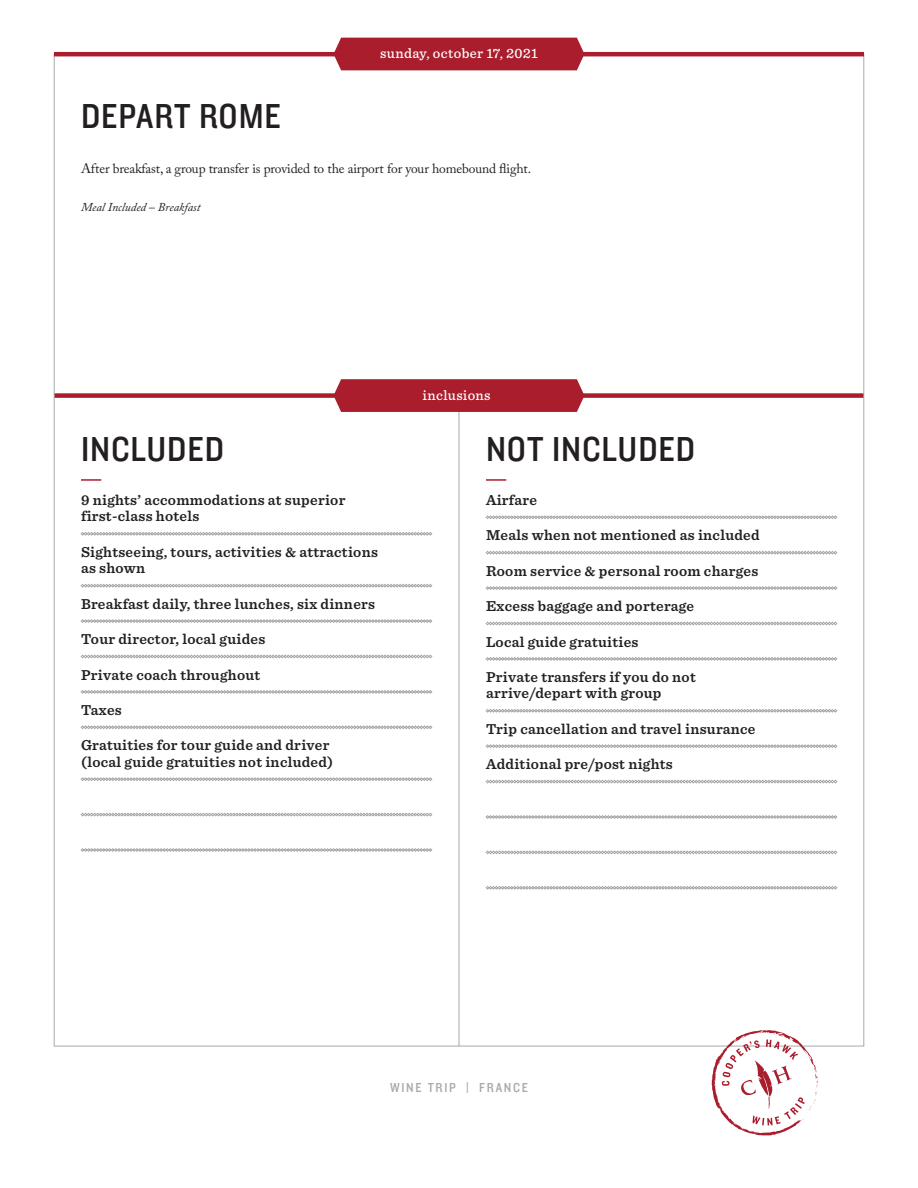
<style>
.page{position:relative;width:918px;height:1188px;background:#fff}
.page>*{position:absolute;margin:0;border:0;box-sizing:border-box;transform-origin:0 0}
.Headline{font:36px "Knockout HTF30 Junior Welterwt";letter-spacing:.025em;color:#231f20}
.List{font:600 15px/16.5px "Sentinel";letter-spacing:.02em;color:#231f20}
.Date__reversed{font:500 14.25px "Sentinel";letter-spacing:.025em;color:#fff}
.Body{font:13.5px "Adobe Caslon Pro";letter-spacing:-.01em;color:#231f20}
.t1{font:13.5px "Knockout HTF30 Junior Welterwt";letter-spacing:.13em;color:#a8a9ad}
.Body-2{font:italic 12px "Adobe Caslon Pro";color:#231f20}
</style>
<div class="page">
<svg style="left:712px;top:1030px;width:106px;height:106px"></svg>
<div style="left:334px;top:38px;width:250px;height:32px;background:#aa1d2d"></div>
<hr style="left:54px;top:52px;width:810px;height:4px;background:#aa1d2d">
<svg style="left:81px;top:532px;width:351px;height:3px"></svg>
<svg style="left:81px;top:584px;width:351px;height:3px"></svg>
<svg style="left:81px;top:619px;width:351px;height:4px"></svg>
<svg style="left:81px;top:655px;width:351px;height:3px"></svg>
<svg style="left:81px;top:690px;width:351px;height:4px"></svg>
<svg style="left:81px;top:726px;width:351px;height:3px"></svg>
<svg style="left:81px;top:778px;width:351px;height:3px"></svg>
<svg style="left:81px;top:813px;width:351px;height:3px"></svg>
<svg style="left:81px;top:848px;width:351px;height:4px"></svg>
<svg style="left:486px;top:516px;width:351px;height:3px"></svg>
<svg style="left:486px;top:551px;width:351px;height:3px"></svg>
<svg style="left:486px;top:586px;width:351px;height:4px"></svg>
<svg style="left:486px;top:622px;width:351px;height:3px"></svg>
<svg style="left:486px;top:657px;width:351px;height:4px"></svg>
<svg style="left:486px;top:709px;width:351px;height:3px"></svg>
<svg style="left:486px;top:745px;width:351px;height:3px"></svg>
<svg style="left:486px;top:780px;width:351px;height:3px"></svg>
<svg style="left:486px;top:815px;width:351px;height:4px"></svg>
<svg style="left:486px;top:851px;width:351px;height:3px"></svg>
<svg style="left:486px;top:886px;width:351px;height:3px"></svg>
<hr style="left:459px;top:396px;width:1px;height:650px;background:#a8a9ad">
<div style="left:334px;top:379px;width:250px;height:33px;background:#aa1d2d"></div>
<hr style="left:486px;top:479px;width:20px;height:2px;background:#aa1d2d">
<hr style="left:81px;top:479px;width:20px;height:2px;background:#aa1d2d">
<div style="left:55px;top:393px;width:808px;height:5px;background:#aa1d2d"></div>
<p class="Headline" style="left:81px;top:97px;width:202px">DEPART ROME</p>
<p class="Date__reversed" style="left:380px;top:43px;width:159px">sunday, october 17, 2021</p>
<p class="Body" style="left:81px;top:161px;width:452px">After breakfast, a group transfer is provided to the airport for your homebound flight.</p>
<p class="Body-2" style="left:81px;top:200px;width:121px">Meal Included – Breakfast</p>
<p class="Headline" style="left:81px;top:431px;width:145px">INCLUDED</p>
<p class="List" style="left:81px;top:491px;width:266px">9 nights’ accommodations at superior first-class hotels</p>
<p class="List" style="left:81px;top:543px;width:298px">Sightseeing, tours, activities &amp; attractions as shown</p>
<p class="List" style="left:81px;top:595px;width:296px">Breakfast daily, three lunches, six dinners</p>
<p class="List" style="left:81px;top:630px;width:186px">Tour director, local guides</p>
<p class="List" style="left:81px;top:666px;width:181px">Private coach throughout</p>
<p class="List" style="left:81px;top:701px;width:42px">Taxes</p>
<p class="List" style="left:81px;top:736px;width:253px">Gratuities for tour guide and driver (local guide gratuities not included)</p>
<p class="Date__reversed" style="left:423px;top:384px;width:70px">inclusions</p>
<p class="Headline" style="left:486px;top:431px;width:211px">NOT INCLUDED</p>
<p class="List" style="left:486px;top:491px;width:53px">Airfare</p>
<p class="List" style="left:486px;top:526px;width:275px">Meals when not mentioned as included</p>
<p class="List" style="left:486px;top:562px;width:274px">Room service &amp; personal room charges</p>
<p class="List" style="left:486px;top:597px;width:210px">Excess baggage and porterage</p>
<p class="List" style="left:486px;top:633px;width:154px">Local guide gratuities</p>
<p class="List" style="left:486px;top:668px;width:211px">Private transfers if you do not arrive/depart with group</p>
<p class="List" style="left:486px;top:720px;width:271px">Trip cancellation and travel insurance</p>
<p class="List" style="left:486px;top:755px;width:188px">Additional pre/post nights</p>
<p class="t1" style="left:390px;top:1081px;width:140px">WINE TRIP | FRANCE</p>
</div>
